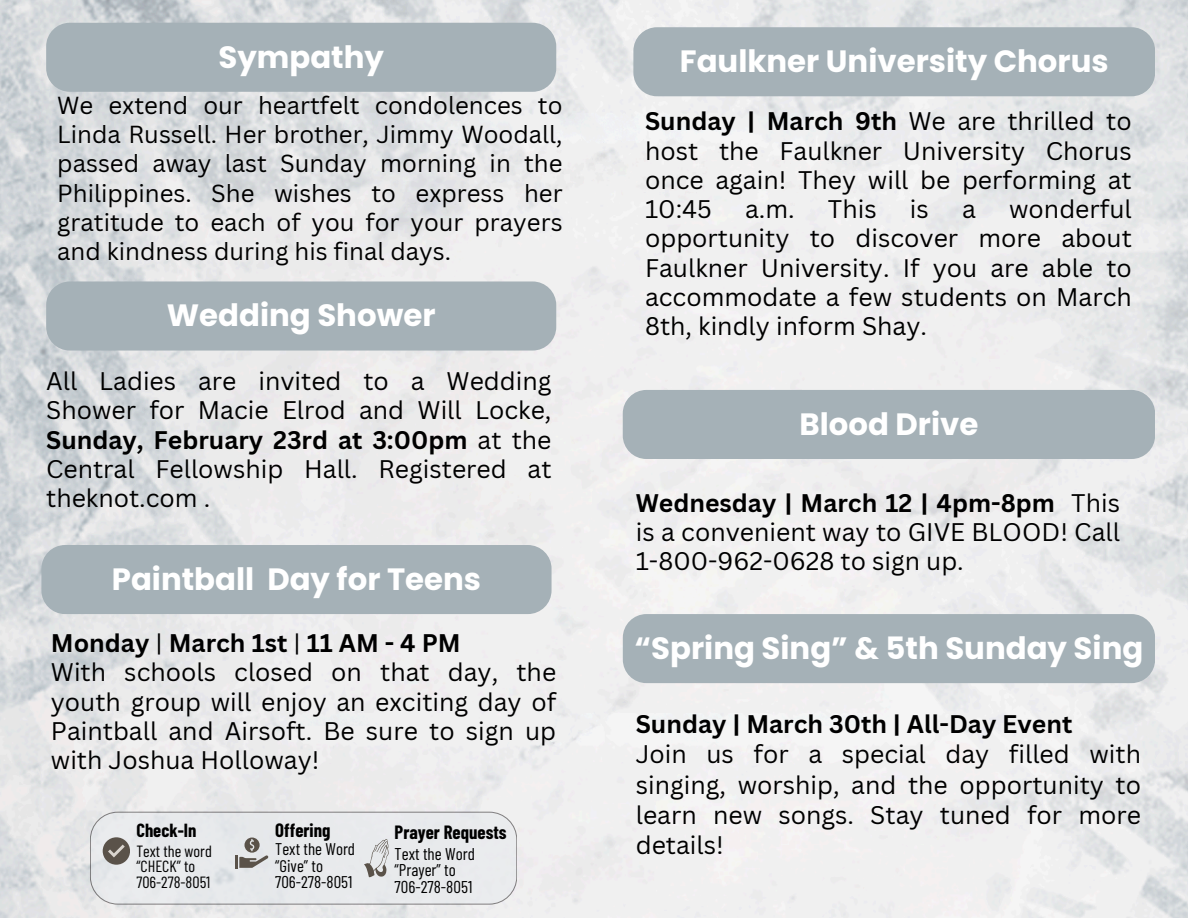
<style>
.page{position:relative;width:1188px;height:918px;background:#fff}
.page>*{position:absolute;margin:0;border:0;box-sizing:border-box;transform-origin:0 0}
.t1{font:700 30.75px "Poppins";color:#fff}
.t2{font:24.75px/29.2px "Canva Sans";color:#000}
.t3{font:24px/29.2px "Canva Sans";color:#000;text-align:justify}
.t4{font:700 18.75px "Barlow Condensed";color:#000}
.t5{font:700 18.6px "Barlow Condensed";color:#000}
.t6{font:17.1px/16.5px "Barlow Condensed";color:#000}
.t7{font:16.95px/16.5px "Barlow Condensed";color:#000}
.t8{font:16.2px "Barlow Condensed";color:#000}
.s1{font-weight:700}
</style>
<div class="page">
<img style="left:0;top:0;width:1188px;height:918px">
<div style="left:623px;top:614px;width:532px;height:69px;background:#a5b1b7;border-radius:24px"></div>
<div style="left:41px;top:545px;width:511px;height:69px;background:#a5b1b7;border-radius:24px"></div>
<div style="left:46px;top:281px;width:510px;height:70px;background:#a5b1b7;border-radius:24px"></div>
<div style="left:90px;top:812px;width:427px;height:92px;background:#e6eaee;border-radius:27px"></div>
<div style="left:90px;top:812px;width:427px;height:92px;border:1px solid #231f20;border-radius:27px"></div>
<div style="left:103px;top:837px;width:27px;height:27px;background:#5a5249;border-radius:50%"></div>
<svg style="left:108px;top:845px;width:17px;height:12px"></svg>
<svg style="left:236px;top:838px;width:32px;height:31px"></svg>
<svg style="left:364px;top:839px;width:24px;height:38px"></svg>
<div style="left:46px;top:23px;width:510px;height:69px;background:#a5b1b7;border-radius:24px"></div>
<div style="left:623px;top:390px;width:532px;height:69px;background:#a5b1b7;border-radius:24px"></div>
<div style="left:633px;top:27px;width:522px;height:69px;background:#a5b1b7;border-radius:24px"></div>
<p class="t1" style="left:218px;top:35px;width:167px">Sympathy</p>
<h3 class="t3" style="left:57px;top:90px;width:507px">We extend our heartfelt condolences to Linda Russell. Her brother, Jimmy Woodall, passed away last Sunday morning in the Philippines. She wishes to express her gratitude to each of you for your prayers and kindness during his final days.</h3>
<h2 class="t1" style="left:167px;top:294px;width:270px">Wedding Shower</h2>
<h1 class="t2" style="left:46px;top:366px;width:507px;text-align:justify">All Ladies are invited to a Wedding Shower for Macie Elrod and Will Locke, <span class="s1">Sunday, February 23rd at 3:00pm</span> at the Central Fellowship Hall. Registered at theknot.com .</h1>
<h2 class="t1" style="left:112px;top:558px;width:371px">Paintball Day for Teens</h2>
<h1 class="t2" style="left:51px;top:628px;width:507px"><span class="s1">Monday</span> | <span class="s1">March 1st</span> | <span class="s1">11 AM - 4 PM<br></span>With schools closed on that day, the youth group will enjoy an exciting day of Paintball and Airsoft. Be sure to sign up with Joshua Holloway!</h1>
<h3 class="t5" style="left:136px;top:818px;width:62px">Check-In</h3>
<p class="t8" style="left:136px;top:841px;width:77px">Text the word</p>
<p class="t8" style="left:136px;top:856px;width:60px">“CHECK” to</p>
<p class="t8" style="left:136px;top:872px;width:76px">706-278-8051</p>
<h2 class="t4" style="left:275px;top:818px;width:57px">Offering</h2>
<h2 class="t7" style="left:275px;top:840px;width:81px">Text the Word “Give” to<br>706-278-8051</h2>
<p class="t4" style="left:395px;top:820px;width:114px">Prayer Requests</p>
<p class="t6" style="left:395px;top:844px;width:82px">Text the Word “Prayer” to<br>706-278-8051</p>
<h1 class="t1" style="left:680px;top:40px;width:430px">Faulkner University Chorus</h1>
<h2 class="t2" style="left:645px;top:106px;width:488px;text-align:justify"><span class="s1">Sunday | March 9th</span> We are thrilled to host the Faulkner University Chorus once again! They will be performing at 10:45</h2>
<h2 class="t2" style="left:645px;top:194px;width:488px;text-align:justify;text-indent:364px">wonderful opportunity to discover more about Faulkner University. If you are able to accommodate a few students on March 8th, kindly inform Shay.</h2>
<h2 class="t2" style="left:745px;top:194px;width:51px">a.m.</h2>
<h2 class="t2" style="left:828px;top:194px;width:50px">This</h2>
<h2 class="t2" style="left:910px;top:194px;width:20px">is</h2>
<h2 class="t2" style="left:962px;top:194px;width:15px">a</h2>
<p class="t1" style="left:799px;top:403px;width:180px">Blood Drive</p>
<p class="t2" style="left:636px;top:488px;width:486px"><span class="s1">Wednesday | March 12 | 4pm-8pm</span> This is a convenient way to GIVE BLOOD! Call</p>
<p class="t2" style="left:636px;top:546px;width:330px">1-800-962-0628 to sign up.</p>
<p class="t1" style="left:635px;top:627px;width:510px">“Spring Sing” &amp; 5th Sunday Sing</p>
<h1 class="t2" style="left:636px;top:708px;width:507px;line-height:30.3px"><span class="s1">Sunday | March 30th | All-Day Event<br></span>Join us for a special day filled with singing, worship, and the opportunity to learn new songs. Stay tuned for more details!</h1>
</div>
